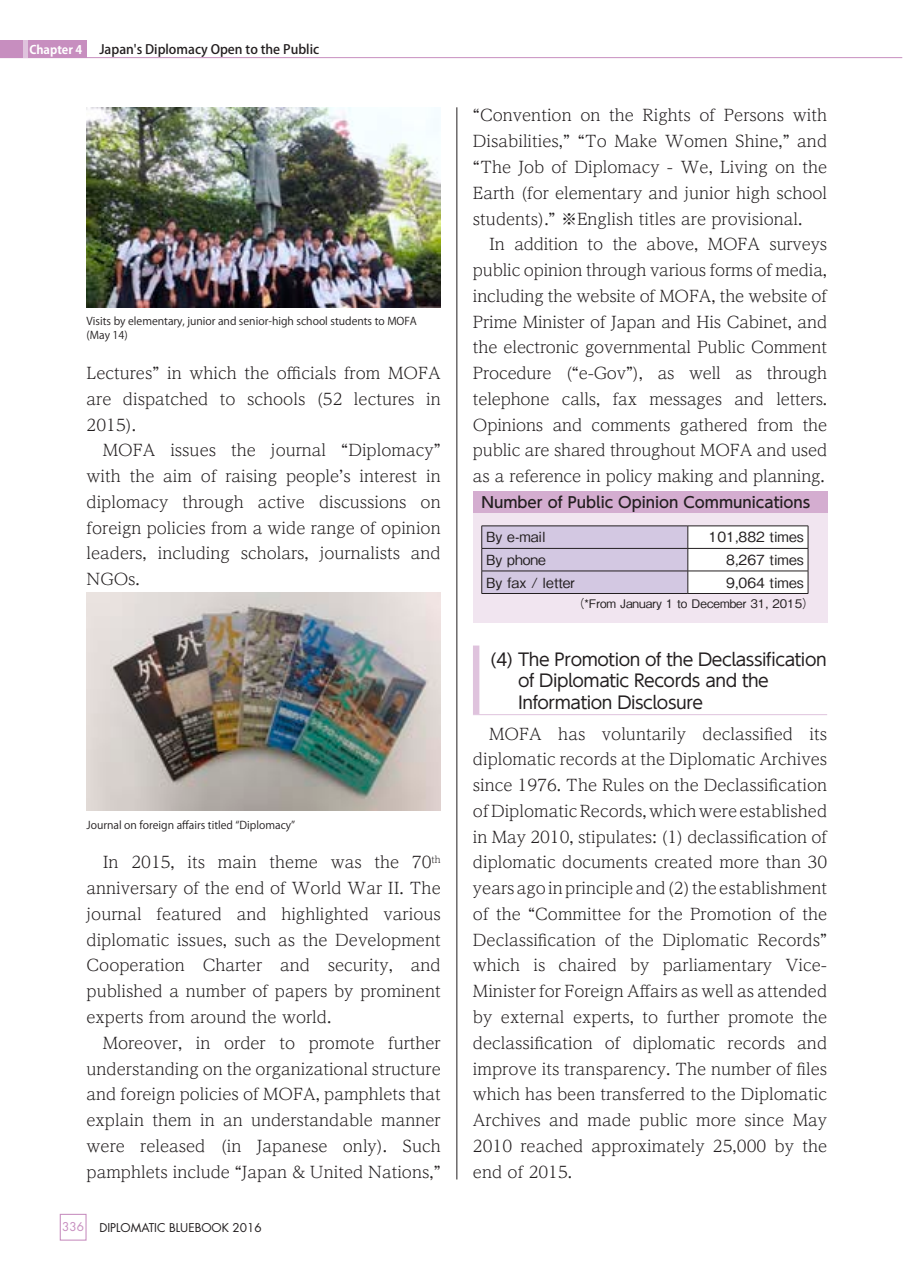
<style>
.page{position:relative;width:903px;height:1275px;background:#fff}
.page>*{position:absolute;margin:0;border:0;box-sizing:border-box;transform-origin:0 0}
.t1{font:17.15px/21.5px "UD Shin Go Pro";letter-spacing:-.025em;color:#231f20}
.t2{font:300 16.1px/25.7px "UD Reimin Pro";color:#231f20;text-align:justify}
.t3{font:500 15.05px "UD Shin Go Pro";color:#231f20}
.t4{font:500 14px "Gothic BBB Pro";color:#231f20}
.t5{font:500 12.95px "Koz Go Pro";color:#231f20}
.t6{font:500 11.72px "Gothic BBB Pro";color:#231f20}
.t7{font:11.72px "Futura Std";color:#231f20}
.t8{font:700 11.72px "Koz Go Pro";color:#fff}
.t9{font:11.72px "Futura Std";color:#c78ebf}
.t10{font:10.67px/14px "Koz Go Pro";color:#231f20}
</style>
<div class="page">
<hr style="left:456px;top:107px;width:1px;height:1072px;background:#231f20">
<img style="left:87px;top:593px;width:354px;height:217px">
<div style="left:473px;top:645px;width:6px;height:69px;background:#dfc3dd"></div>
<hr style="left:473px;top:714px;width:354px;height:1px;background:#dfc3dd">
<div style="left:473px;top:491px;width:354px;height:22px;background:#d4add0"></div>
<div style="left:473px;top:513px;width:354px;height:109px;background:#f1e5f0"></div>
<svg style="left:481px;top:526px;width:328px;height:67px;background:#dad3e3"></svg>
<hr style="left:481px;top:593px;width:207px;height:1px;background:#231f20">
<hr style="left:688px;top:593px;width:120px;height:1px;background:#231f20">
<img style="left:87px;top:107px;width:354px;height:200px">
<div style="left:60px;top:1214px;width:27px;height:27px;border:1px solid #c78ebf"></div>
<hr style="left:1px;top:57px;width:901px;height:1px;background:#c78ebf">
<div style="left:1px;top:41px;width:86px;height:17px;background:#c78ebf"></div>
<hr style="left:24px;top:41px;width:4px;height:17px;background:#dfc3dd">
<p class="t8" style="left:29px;top:42px;width:54px">Chapter 4</p>
<p class="t5" style="left:99px;top:41px;width:221px">Japan's Diplomacy Open to the Public</p>
<p class="t10" style="left:87px;top:315px;width:332px">Visits by elementary, junior and senior-high school students to MOFA (May 14)</p>
<p class="t2" style="left:87px;top:360px;width:356px">Lectures” in which the officials from MOFA are dispatched to schools (52 lectures in 2015).</p>
<p class="t2" style="left:87px;top:437px;width:356px;text-indent:16px">MOFA issues the journal “Diplomacy” with the aim of raising people’s interest in diplomacy through active discussions on foreign policies from a wide range of opinion leaders, including scholars, journalists and NGOs.</p>
<p class="t10" style="left:87px;top:818px;width:210px">Journal on foreign affairs titled “Diplomacy”</p>
<p class="t2" style="left:87px;top:849px;width:356px;text-indent:16px">In 2015, its main theme was the 70<sup>th </sup>anniversary of the end of World War II. The journal featured and highlighted various diplomatic issues, such as the Development Cooperation Charter and security, and published a number of papers by prominent experts from around the world.</p>
<p class="t2" style="left:87px;top:1029px;width:356px;text-indent:16px">Moreover, in order to promote further understanding on the organizational structure and foreign policies of MOFA, pamphlets that explain them in an understandable manner were released (in Japanese only). Such pamphlets include “Japan &amp; United Nations,”</p>
<p class="t9" style="left:62px;top:1219px;width:23px">336</p>
<p class="t7" style="left:99px;top:1220px;width:164px">DIPLOMATIC BLUEBOOK 2016</p>
<p class="t2" style="left:473px;top:102px;width:356px">“Convention on the Rights of Persons with Disabilities,” “To Make Women Shine,” and “The Job of Diplomacy - We, Living on the Earth (for elementary and junior high school students).” ※English titles are provisional.</p>
<p class="t2" style="left:473px;top:231px;width:356px;text-indent:16px">In addition to the above, MOFA surveys public opinion through various forms of media, including the website of MOFA, the website of Prime Minister of Japan and His Cabinet, and the electronic governmental Public Comment Procedure (“e-Gov”), as well as through telephone calls, fax messages and letters.<br>Opinions and comments gathered from the public are shared throughout MOFA and used as a reference in policy making and planning.</p>
<p class="t3" style="left:481px;top:491px;width:330px">Number of Public Opinion Communications</p>
<p class="t4" style="left:486px;top:526px;width:61px">By e-mail</p>
<p class="t4" style="left:709px;top:526px;width:97px">101,882 times</p>
<p class="t4" style="left:486px;top:548px;width:61px">By phone</p>
<p class="t4" style="left:726px;top:548px;width:79px">8,267 times</p>
<p class="t4" style="left:486px;top:571px;width:90px">By fax / letter</p>
<p class="t4" style="left:726px;top:571px;width:79px">9,064 times</p>
<p class="t6" style="left:573px;top:594px;width:243px">（*From January 1 to December 31, 2015）</p>
<p class="t1" style="left:518px;top:648px;width:310px;text-indent:-28px">(4) The Promotion of the Declassification of Diplomatic Records and the<br>Information Disclosure</p>
<p class="t2" style="left:473px;top:720px;width:356px;text-indent:16px">MOFA has voluntarily declassified its diplomatic records at the Diplomatic Archives since 1976. The Rules on the Declassification of Diplomatic Records, which were established in May 2010, stipulates: (1) declassification of diplomatic documents created more than 30 years ago in principle and (2) the establishment of the “Committee for the Promotion of the Declassification of the Diplomatic Records” which is chaired by parliamentary Vice-Minister for Foreign Affairs as well as attended by external experts, to further promote the declassification of diplomatic records and improve its transparency. The number of files which has been transferred to the Diplomatic Archives and made public more since May 2010 reached approximately 25,000 by the end of 2015.</p>
</div>
